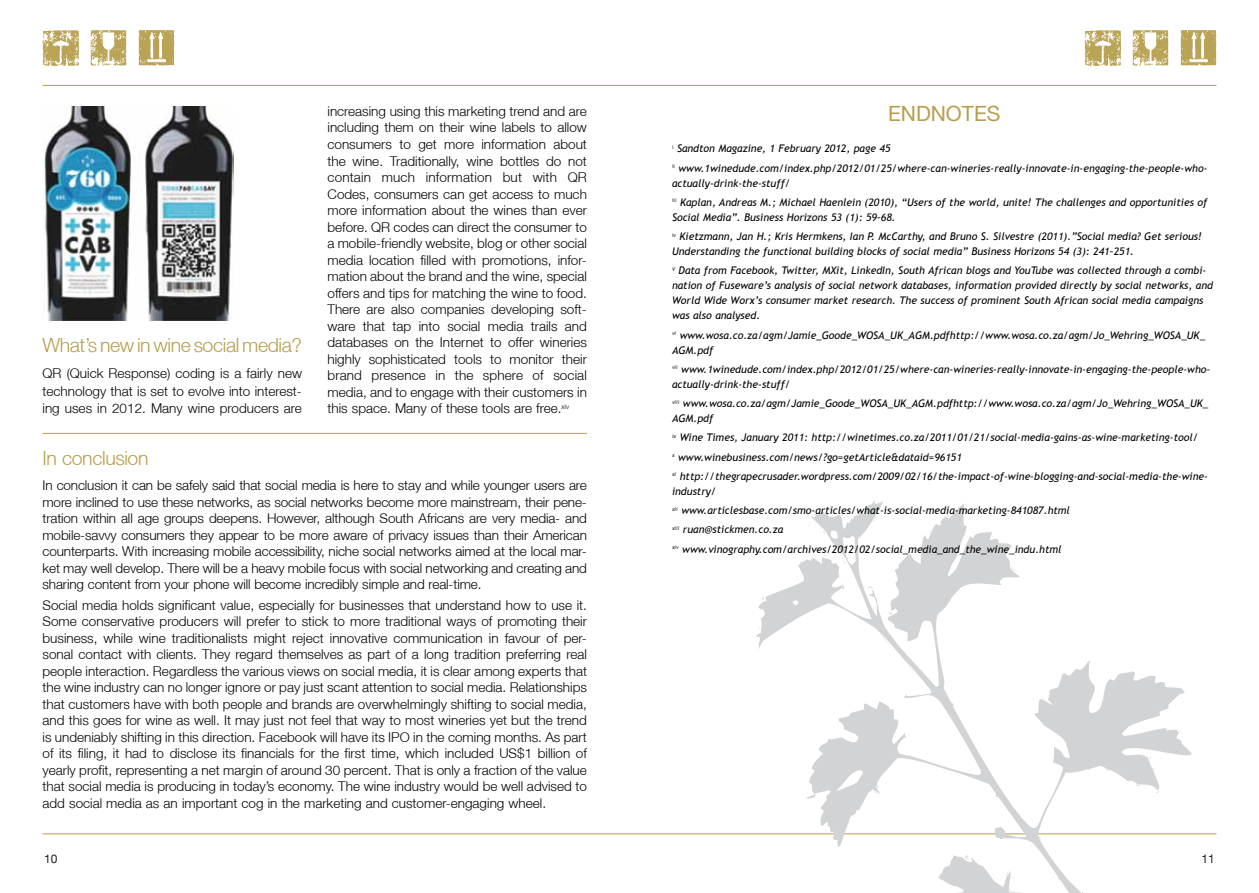
<style>
.page{position:relative;width:1259px;height:893px;background:#fff}
.page>*{position:absolute;margin:0;border:0;box-sizing:border-box;transform-origin:0 0}
.t1{font:21px "Helvetica Neue LT";color:#b69e4c}
.t2{font:300 19.5px "Helvetica Neue LT";letter-spacing:-.02em;color:#b69e4c}
.t3{font:300 13.5px/16.5px "Helvetica Neue LT";color:#000;text-align:justify}
.t4{font:12px "Helvetica Neue LT";color:#231f20}
.t5{font:italic 10.5px/19.2px "Trebuchet MS";color:#000}
</style>
<div class="page">
<hr style="left:43px;top:85px;width:1173px;height:1px;background:#b69e4c">
<hr style="left:43px;top:833px;width:1173px;height:1px;background:#b69e4c">
<img style="left:138px;top:30px;width:36px;height:36px">
<img style="left:1180px;top:30px;width:36px;height:36px">
<svg style="left:756px;top:500px;width:435px;height:393px"></svg>
<hr style="left:43px;top:433px;width:544px;height:1px;background:#b69e4c">
<img style="left:43px;top:106px;width:190px;height:215px">
<h2 class="t2" style="left:43px;top:334px;width:261px">What’s new in wine social media?</h2>
<p class="t3" style="left:43px;top:365px;width:261px;line-height:17.4px">QR (Quick Response) coding is a fairly new technology that is set to evolve into interest&shy;ing uses in 2012. Many wine producers are</p>
<p class="t3" style="left:327px;top:103px;width:261px">increasing using this marketing trend and are including them on their wine labels to allow consumers to get more information about the wine. Traditionally, wine bottles do not contain much information but with QR Codes, consumers can get access to much more information about the wines than ever before. QR codes can direct the consumer to a mobile-friendly website, blog or other social media location filled with promotions, infor&shy;mation about the brand and the wine, special offers and tips for matching the wine to food.<br>There are also companies developing soft&shy;ware that tap into social media trails and databases on the Internet to offer wineries highly sophisticated tools to monitor their brand presence in the sphere of social media, and to engage with their customers in this space. Many of these tools are free.<sup>xiv</sup></p>
<h2 class="t2" style="left:43px;top:446px;width:108px">In conclusion</h2>
<p class="t3" style="left:43px;top:477px;width:546px">In conclusion it can be safely said that social media is here to stay and while younger users are more inclined to use these networks, as social networks become more mainstream, their pene&shy;tration within all age groups deepens. However, although South Africans are very media- and mobile-savvy consumers they appear to be more aware of privacy issues than their American counterparts. With increasing mobile accessibility, niche social networks aimed at the local mar&shy;ket may well develop. There will be a heavy mobile focus with social networking and creating and sharing content from your phone will become incredibly simple and real-time.</p>
<p class="t3" style="left:43px;top:597px;width:546px">Social media holds significant value, especially for businesses that understand how to use it.<br>Some conservative producers will prefer to stick to more traditional ways of promoting their business, while wine traditionalists might reject innovative communication in favour of per&shy;sonal contact with clients. They regard themselves as part of a long tradition preferring real people interaction. Regardless the various views on social media, it is clear among experts that the wine industry can no longer ignore or pay just scant attention to social media. Relationships that customers have with both people and brands are overwhelmingly shifting to social media, and this goes for wine as well. It may just not feel that way to most wineries yet but the trend is undeniably shifting in this direction. Facebook will have its IPO in the coming months. As part of its filing, it had to disclose its financials for the first time, which included US$1 billion of yearly profit, representing a net margin of around 30 percent. That is only a fraction of the value that social media is producing in today’s economy. The wine industry would be well advised to add social media as an important cog in the marketing and customer-engaging wheel.</p>
<h1 class="t1" style="left:888px;top:101px;width:114px">ENDNOTES</h1>
<p class="t5" style="left:672px;top:139px;width:537px"><sup>i</sup> Sandton Magazine, 1 February 2012, page 45<br><sup>ii</sup> www.1winedude.com/index.php/2012/01/25/where-can-wineries-really-innovate-in-engaging-the-people-who-</p>
<p class="t5" style="left:672px;top:173px;width:537px">actually-drink-the-stuff/<br><sup>iii</sup> Kaplan, Andreas M.; Michael Haenlein (2010), “Users of the world, unite! The challenges and opportunities of</p>
<p class="t5" style="left:672px;top:208px;width:531px">Social Media”. Business Horizons 53 (1): 59–68.<br><sup>iv</sup> Kietzmann, Jan H.; Kris Hermkens, Ian P. McCarthy, and Bruno S. Silvestre (2011).”Social media? Get serious!</p>
<p class="t5" style="left:672px;top:242px;width:536px">Understanding the functional building blocks of social media” Business Horizons 54 (3): 241–251.<br><sup>V</sup> Data from Facebook, Twitter, MXit, LinkedIn, South African blogs and YouTube was collected through a combi-</p>
<p class="t5" style="left:672px;top:278px;width:542px;line-height:15px">nation of Fuseware’s analysis of social network databases, information provided directly by social networks, and<br>World Wide Worx’s consumer market research. The success of prominent South African social media campaigns was also analysed.</p>
<p class="t5" style="left:672px;top:327px;width:535px;line-height:15px"><sup>vi</sup> www.wosa.co.za/agm/Jamie_Goode_WOSA_UK_AGM.pdfhttp://www.wosa.co.za/agm/Jo_Wehring_WOSA_UK_<br>AGM.pdf</p>
<p class="t5" style="left:672px;top:362px;width:540px;line-height:15px"><sup>vii</sup> www.1winedude.com/index.php/2012/01/25/where-can-wineries-really-innovate-in-engaging-the-people-who&shy;actually-drink-the-stuff/</p>
<p class="t5" style="left:672px;top:396px;width:538px;line-height:15px"><sup>viii</sup> www.wosa.co.za/agm/Jamie_Goode_WOSA_UK_AGM.pdfhttp://www.wosa.co.za/agm/Jo_Wehring_WOSA_UK_<br>AGM.pdf</p>
<p class="t5" style="left:672px;top:428px;width:537px"><sup>ix</sup> Wine Times, January 2011: http://winetimes.co.za/2011/01/21/social-media-gains-as-wine-marketing-tool/<br><sup>x</sup> www.winebusiness.com/news/?go=getArticle&amp;dataid=96151<br><sup>xi</sup> http://thegrapecrusader.wordpress.com/2009/02/16/the-impact-of-wine-blogging-and-social-media-the-wine-</p>
<p class="t5" style="left:672px;top:482px;width:399px">industry/<br><sup>xii</sup> www.articlesbase.com/smo-articles/what-is-social-media-marketing-841087.html <sup>xiii</sup> ruan@stickmen.co.za<br><sup>xiv</sup> www.vinography.com/archives/2012/02/social_media_and_the_wine_indu.html</p>
<p class="t4" style="left:44px;top:852px;width:15px">10</p>
<p class="t4" style="left:1201px;top:852px;width:15px">11</p>
</div>
